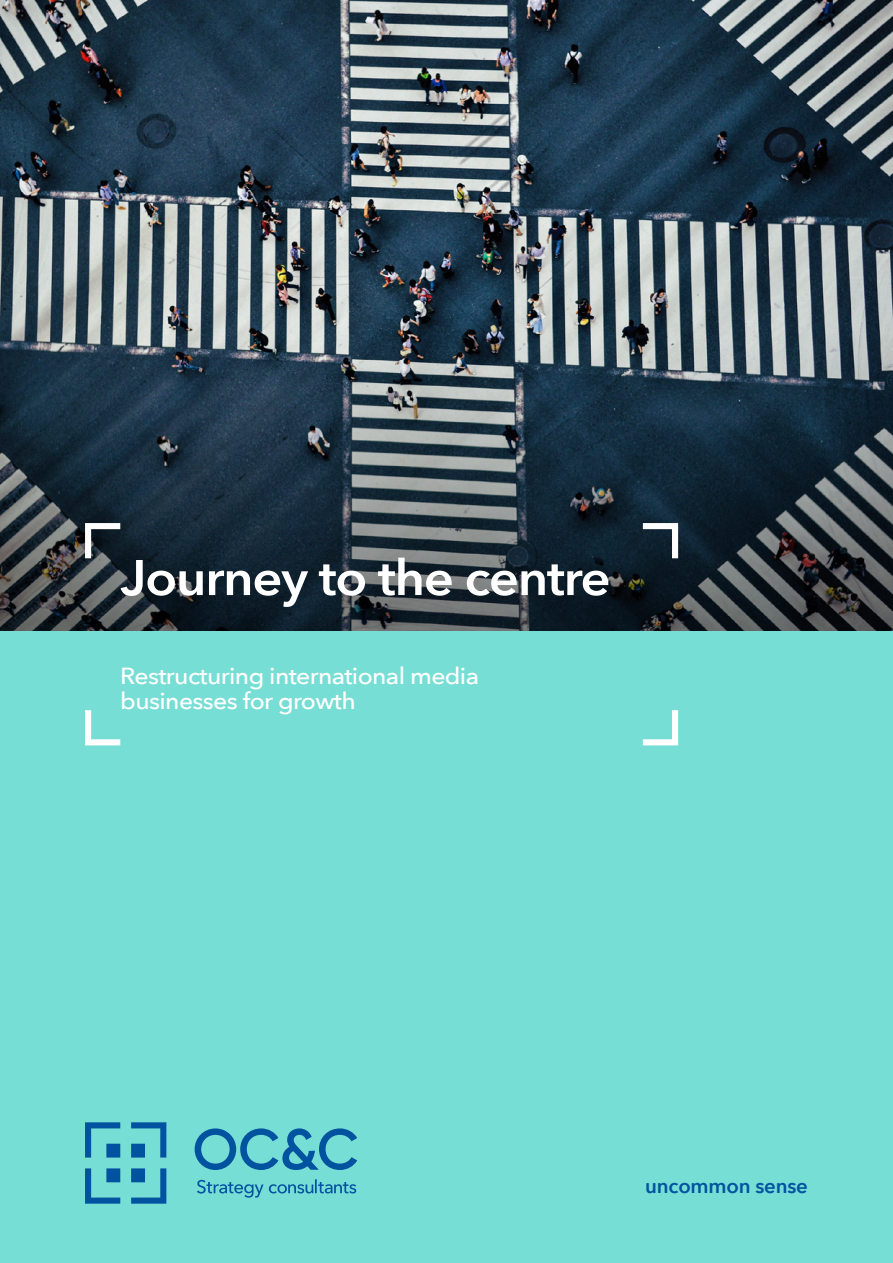
<style>
.page{position:relative;width:893px;height:1263px;background:#fff}
.page>*{position:absolute;margin:0;border:0;box-sizing:border-box;transform-origin:0 0}
.Cover_title{font:600 49.5px "Avenir Next";letter-spacing:-.025em;color:#fff;scale:1.06 1}
.Cover_sub_title{font:500 23.25px/25.5px "Avenir Next";letter-spacing:-.025em;color:#fff;scale:1.06 1}
.t1{font:600 20.4px "Avenir Next";letter-spacing:-.01em;color:#0153a0}
</style>
<div class="page">
<img style="left:0;top:0;width:893px;height:130px">
<svg style="left:0;top:130px;width:893px;height:501px;background:#3e4e5a"></svg>
<div style="left:0;top:631px;width:893px;height:632px;background:#77ded5"></div>
<svg style="left:85px;top:710px;width:35px;height:35px"></svg>
<svg style="left:643px;top:710px;width:35px;height:35px"></svg>
<svg style="left:85px;top:1122px;width:272px;height:82px"></svg>
<svg style="left:85px;top:523px;width:35px;height:35px"></svg>
<svg style="left:643px;top:523px;width:35px;height:35px"></svg>
<p class="Cover_title" style="left:120px;top:535px;width:464px">Journey to the centre</p>
<p class="Cover_sub_title" style="left:120px;top:662px;width:340px">Restructuring international media businesses for growth</p>
<p class="t1" style="left:645px;top:1168px;width:164px">uncommon sense</p>
</div>
